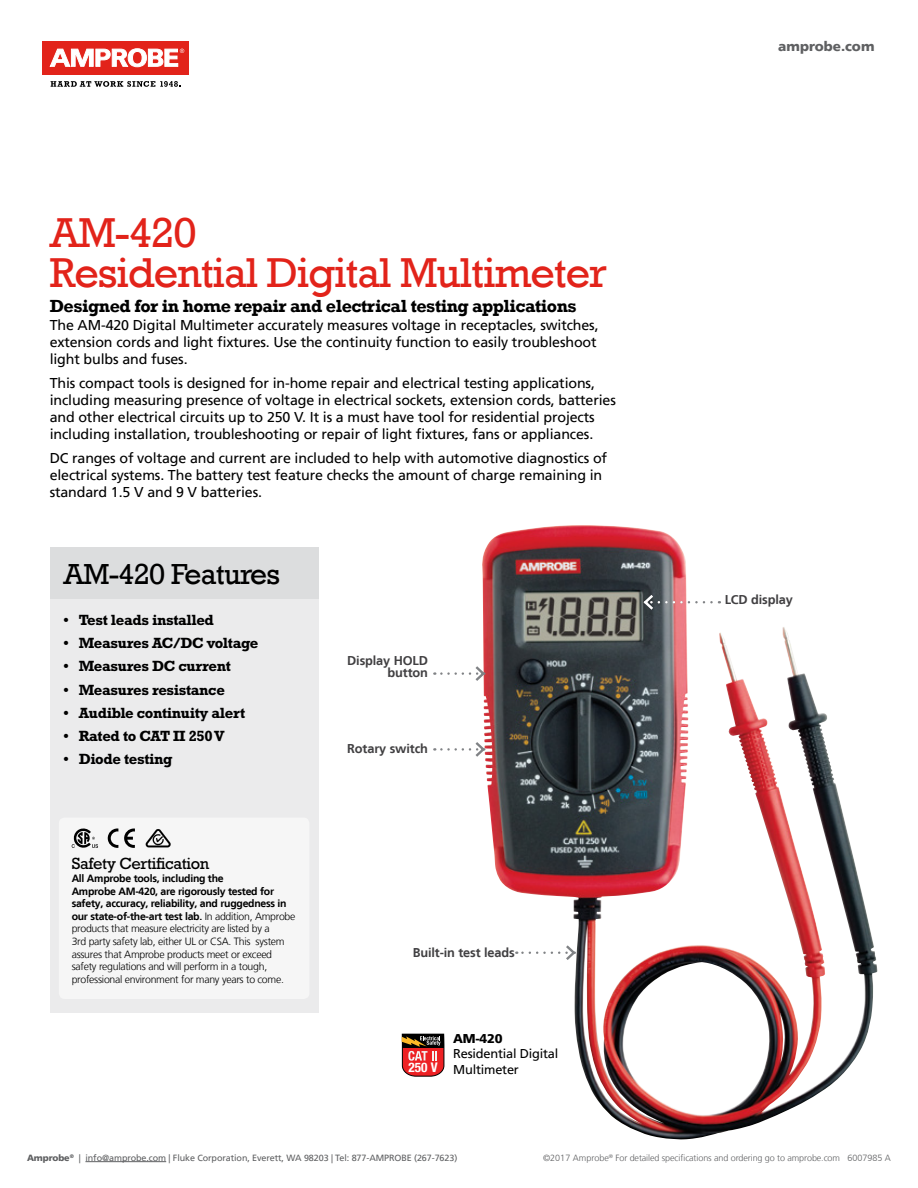
<style>
.page{position:relative;width:918px;height:1188px;background:#fff}
.page>*{position:absolute;margin:0;border:0;box-sizing:border-box;transform-origin:0 0}
.t1{font:42.9px/40px "Rockwell";letter-spacing:-.025em;color:#e2231a}
.t2{font:29.7px "Rockwell";letter-spacing:-.025em;color:#000}
.t3{font:700 18px "Rockwell";letter-spacing:-.025em;color:#000}
.t4{font:16.5px "Rockwell Std";letter-spacing:-.025em;color:#000}
.t5{font:700 15px "Rockwell Std";letter-spacing:-.025em;color:#000}
.t6{font:14.25px/17.1px "Frutiger LT";letter-spacing:-.01em;color:#000}
.t7{font:900 13.5px "Frutiger LT";color:#5f6062}
.t8{font:700 12.75px/12.8px "Frutiger LT";letter-spacing:-.01em;color:#414042;text-align:right}
.t9{font:12.75px/15.3px "Frutiger LT";letter-spacing:-.015em;color:#000}
.t10{font:900 12.75px "Frutiger LT";color:#000}
.t11{font:300 10.5px/12.6px "Frutiger LT";letter-spacing:-.025em;color:#000}
.t12{font:9px "Frutiger LT";letter-spacing:-.01em;color:#5f6062}
.t13{font:300 9px "Frutiger LT";letter-spacing:-.01em;color:#5f6062}
.s1{font-weight:700}
.s2{font-family:"Helvetica Neue";font-weight:700;font-stretch:condensed;font-size:13.2px;color:#fff}
.s3{font-weight:900}
</style>
<div class="page">
<div style="left:43px;top:41px;width:146px;height:33px;background:#e2231a"></div>
<svg style="left:49px;top:48px;width:135px;height:19px"></svg>
<svg style="left:51px;top:81px;width:130px;height:6px"></svg>
<hr style="left:85px;top:1161px;width:81px;height:1px;background:#5f6062">
<div style="left:50px;top:547px;width:269px;height:465px;background:#ebebec"></div>
<div style="left:50px;top:547px;width:269px;height:51px;background:#dcddde"></div>
<img style="left:482px;top:525px;width:396px;height:615px">
<svg style="left:402px;top:1034px;width:42px;height:43px;background:#ae413a"></svg>
<svg style="left:642px;top:592px;width:70px;height:20px"></svg>
<svg style="left:441px;top:664px;width:46px;height:19px"></svg>
<svg style="left:441px;top:740px;width:46px;height:19px"></svg>
<svg style="left:516px;top:943px;width:61px;height:20px"></svg>
<div style="left:59px;top:818px;width:250px;height:181px;background:#f6f6f6;border-radius:6px"></div>
<svg style="left:124px;top:829px;width:11px;height:19px"></svg>
<svg style="left:108px;top:828px;width:10px;height:20px"></svg>
<svg style="left:145px;top:829px;width:26px;height:18px"></svg>
<svg style="left:72px;top:828px;width:26px;height:20px"></svg>
<h1 class="t1" style="left:50px;top:213px;width:559px">AM-420<br>Residential Digital Multimeter</h1>
<p class="t3" style="left:50px;top:295px;width:529px">Designed for in home repair and electrical testing applications</p>
<p class="t6" style="left:50px;top:317px;width:550px">The AM-420 Digital Multimeter accurately measures voltage in receptacles, switches, extension cords and light fixtures. Use the continuity function to easily troubleshoot light bulbs and fuses.</p>
<p class="t6" style="left:50px;top:375px;width:568px">This compact tools is designed for in-home repair and electrical testing applications, including measuring presence of voltage in electrical sockets, extension cords, batteries and other electrical circuits up to 250 V. It is a must have tool for residential projects including installation, troubleshooting or repair of light fixtures, fans or appliances.</p>
<p class="t6" style="left:50px;top:450px;width:559px">DC ranges of voltage and current are included to help with automotive diagnostics of electrical systems. The battery test feature checks the amount of charge remaining in standard 1.5 V and 9 V batteries.</p>
<h2 class="t2" style="left:63px;top:557px;width:218px">AM-420 Features</h2>
<p class="t5" style="left:63px;top:611px;width:152px">• Test leads installed</p>
<p class="t5" style="left:63px;top:634px;width:196px">• Measures AC/DC voltage</p>
<p class="t5" style="left:63px;top:658px;width:169px">• Measures DC current</p>
<p class="t5" style="left:63px;top:681px;width:163px">• Measures resistance</p>
<p class="t5" style="left:63px;top:704px;width:183px">• Audible continuity alert</p>
<p class="t5" style="left:63px;top:727px;width:163px">• Rated to CAT II 250 V</p>
<p class="t5" style="left:63px;top:751px;width:111px">• Diode testing</p>
<p class="t4" style="left:72px;top:854px;width:139px">Safety Certification</p>
<p class="t11" style="left:72px;top:872px;width:225px"><span class="s1">All Amprobe tools, including the<br>Amprobe AM-420, are rigorously tested for safety, accuracy, reliability, and ruggedness in our state-of-the-art test lab.</span> In addition, Amprobe products that measure electricity are listed by a<br>3rd party safety lab, either UL or CSA. This system assures that Amprobe products meet or exceed safety regulations and will perform in a tough, professional environment for many years to come.</p>
<p class="t8" style="left:347px;top:654px;width:82px">Display HOLD button</p>
<p class="t8" style="left:347px;top:742px;width:82px">Rotary switch</p>
<p class="t8" style="left:413px;top:946px;width:103px">Built-in test leads</p>
<p class="t10" style="left:453px;top:1031px;width:51px">AM-420</p>
<p class="t9" style="left:409px;top:1046px;width:151px;text-indent:45px">Residential Digital<br><span class="s2">250 V</span> Multimeter</p>
<p class="t7" style="left:778px;top:38px;width:98px">amprobe.com</p>
<p class="t8" style="left:725px;top:594px;width:70px">LCD display</p>
<p class="t12" style="left:27px;top:1153px;width:432px"><span class="s3">Amprobe</span><sup>®</sup> | info@amprobe.com | Fluke Corporation, Everett, WA 98203 | Tel: 877-AMPROBE (267-7623)</p>
<p class="t13" style="left:543px;top:1153px;width:349px">©2017 Amprobe<sup>®</sup> For detailed specifications and ordering go to amprobe.com 6007985 A</p>
</div>
